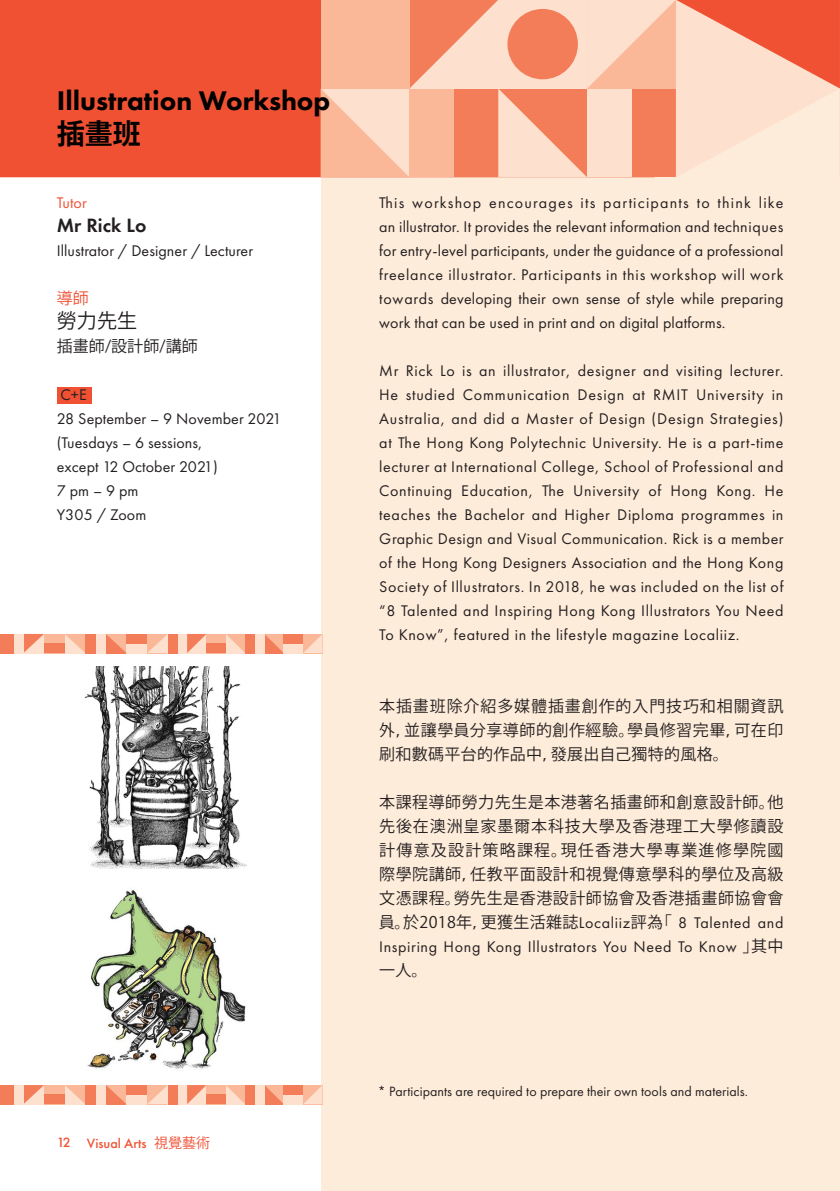
<style>
.page{position:relative;width:840px;height:1191px;background:#fff}
.page>*{position:absolute;margin:0;border:0;box-sizing:border-box;transform-origin:0 0}
.t1{font:800 28px "Futura PT";color:#000}
.t2{font:700 28px "Koz Go Pr 6 N";color:#000}
.t3{font:600 20px "Futura PT";letter-spacing:.005em;color:#231f20}
.t4{font:20px "Koz Go Pr 6 N";color:#231f20}
.t5{font:16px/24px "Futura PT";letter-spacing:.005em;color:#231f20;text-align:justify}
.t6{font:16px/24px "Koz Go Pr 6 N";letter-spacing:.03em;color:#231f20;text-align:justify}
.t7{font:16px "Futura PT";letter-spacing:.005em;color:#f05133}
.t8{font:16px "Koz Go Pr 6 N";color:#f05133}
.t9{font:14px "Futura PT";letter-spacing:.005em;color:#231f20}
.t10{font:500 14px "Futura PT";color:#f05133}
.s1{font-family:"Koz Go Pr 6 N";font-weight:400}
.s2{font-family:"Futura PT"}
</style>
<div class="page">
<div style="left:0;top:0;width:839px;height:1191px;background:#feecda"></div>
<div style="left:0;top:0;width:320px;height:1191px;background:#fff"></div>
<div style="left:0;top:0;width:320px;height:177px;background:#f05133"></div>
<svg style="left:320px;top:0;width:520px;height:177px"></svg>
<svg style="left:23px;top:634px;width:21px;height:19px"></svg>
<svg style="left:65px;top:634px;width:20px;height:19px"></svg>
<svg style="left:106px;top:634px;width:20px;height:19px"></svg>
<svg style="left:147px;top:634px;width:21px;height:19px"></svg>
<div style="left:3px;top:634px;width:20px;height:19px;background:#fde0cd"></div>
<div style="left:0;top:634px;width:13px;height:19px;background:#f47d59"></div>
<div style="left:85px;top:634px;width:21px;height:19px;background:#fde0cd"></div>
<div style="left:85px;top:634px;width:11px;height:19px;background:#f47d59"></div>
<div style="left:44px;top:634px;width:21px;height:19px;background:#fab899"></div>
<div style="left:44px;top:643px;width:21px;height:10px;background:#f47d59"></div>
<div style="left:126px;top:634px;width:21px;height:19px;background:#fde0cd"></div>
<div style="left:126px;top:634px;width:21px;height:9px;background:#f47d59"></div>
<svg style="left:187px;top:634px;width:19px;height:19px"></svg>
<svg style="left:226px;top:634px;width:19px;height:19px"></svg>
<svg style="left:264px;top:634px;width:19px;height:19px"></svg>
<svg style="left:303px;top:634px;width:19px;height:19px"></svg>
<div style="left:168px;top:634px;width:19px;height:19px;background:#fde0cd"></div>
<div style="left:168px;top:634px;width:9px;height:19px;background:#f47d59"></div>
<div style="left:245px;top:634px;width:19px;height:19px;background:#fde0cd"></div>
<div style="left:245px;top:634px;width:10px;height:19px;background:#f47d59"></div>
<div style="left:206px;top:634px;width:20px;height:19px;background:#fab899"></div>
<div style="left:206px;top:643px;width:20px;height:10px;background:#f47d59"></div>
<div style="left:283px;top:634px;width:20px;height:19px;background:#fde0cd"></div>
<div style="left:283px;top:634px;width:20px;height:9px;background:#f47d59"></div>
<svg style="left:23px;top:1085px;width:21px;height:19px"></svg>
<svg style="left:65px;top:1085px;width:20px;height:19px"></svg>
<svg style="left:106px;top:1085px;width:20px;height:19px"></svg>
<svg style="left:147px;top:1085px;width:21px;height:19px"></svg>
<div style="left:3px;top:1085px;width:20px;height:19px;background:#fde0cd"></div>
<div style="left:0;top:1085px;width:13px;height:19px;background:#f47d59"></div>
<div style="left:85px;top:1085px;width:21px;height:19px;background:#fde0cd"></div>
<div style="left:85px;top:1085px;width:11px;height:19px;background:#f47d59"></div>
<div style="left:44px;top:1085px;width:21px;height:19px;background:#fab899"></div>
<div style="left:44px;top:1094px;width:21px;height:10px;background:#f47d59"></div>
<div style="left:126px;top:1085px;width:21px;height:19px;background:#fde0cd"></div>
<div style="left:126px;top:1085px;width:21px;height:9px;background:#f47d59"></div>
<svg style="left:187px;top:1085px;width:19px;height:19px"></svg>
<svg style="left:226px;top:1085px;width:19px;height:19px"></svg>
<svg style="left:264px;top:1085px;width:19px;height:19px"></svg>
<svg style="left:303px;top:1085px;width:19px;height:19px"></svg>
<div style="left:168px;top:1085px;width:19px;height:19px;background:#fde0cd"></div>
<div style="left:168px;top:1085px;width:9px;height:19px;background:#f47d59"></div>
<div style="left:245px;top:1085px;width:19px;height:19px;background:#fde0cd"></div>
<div style="left:245px;top:1085px;width:10px;height:19px;background:#f47d59"></div>
<div style="left:206px;top:1085px;width:20px;height:19px;background:#fab899"></div>
<div style="left:206px;top:1094px;width:20px;height:10px;background:#f47d59"></div>
<div style="left:283px;top:1085px;width:20px;height:19px;background:#fde0cd"></div>
<div style="left:283px;top:1085px;width:20px;height:9px;background:#f47d59"></div>
<div style="left:57px;top:387px;width:35px;height:16px;background:#f05133"></div>
<img style="left:84px;top:666px;width:163px;height:202px">
<img style="left:87px;top:890px;width:159px;height:179px">
<p class="t1" style="left:57px;top:83px;width:275px">Illustration Workshop</p>
<p class="t2" style="left:57px;top:118px;width:85px">插畫班</p>
<p class="t7" style="left:57px;top:193px;width:31px">Tutor</p>
<p class="t3" style="left:57px;top:212px;width:91px">Mr Rick Lo</p>
<p class="t5" style="left:57px;top:238px;width:198px">Illustrator / Designer / Lecturer</p>
<p class="t8" style="left:57px;top:289px;width:34px">導師</p>
<p class="t4" style="left:57px;top:309px;width:82px">勞力先生</p>
<p class="t6" style="left:57px;top:334px;width:142px">插畫師/設計師/講師</p>
<p class="t5" style="left:61px;top:382px;width:28px">C+E</p>
<p class="t5" style="left:57px;top:406px;width:226px">28 September – 9 November 2021</p>
<p class="t5" style="left:57px;top:430px;width:147px">(Tuesdays – 6 sessions,</p>
<p class="t5" style="left:57px;top:454px;width:162px">except 12 October 2021)</p>
<p class="t5" style="left:57px;top:478px;width:83px">7 pm – 9 pm</p>
<p class="t5" style="left:57px;top:502px;width:91px">Y305 / Zoom</p>
<p class="t10" style="left:57px;top:1135px;width:155px">12 Visual Arts <span class="s1">視覺藝術</span></p>
<p class="t5" style="left:379px;top:190px;width:405px">This workshop encourages its participants to think like an illustrator. It provides the relevant information and techniques for entry-level participants, under the guidance of a professional freelance illustrator. Participants in this workshop will work towards developing their own sense of style while preparing work that can be used in print and on digital platforms.</p>
<p class="t5" style="left:379px;top:358px;width:405px">Mr Rick Lo is an illustrator, designer and visiting lecturer.<br>He studied Communication Design at RMIT University in Australia, and did a Master of Design (Design Strategies) at The Hong Kong Polytechnic University. He is a part-time lecturer at International College, School of Professional and Continuing Education, The University of Hong Kong. He teaches the Bachelor and Higher Diploma programmes in Graphic Design and Visual Communication. Rick is a member of the Hong Kong Designers Association and the Hong Kong Society of Illustrators. In 2018, he was included on the list of “8 Talented and Inspiring Hong Kong Illustrators You Need To Know”, featured in the lifestyle magazine Localiiz.</p>
<p class="t6" style="left:379px;top:694px;width:405px">本插畫班除介紹多媒體插畫創作的入門技巧和相關資訊外，並讓學員分享導師的創作經驗。學員修習完畢，可在印刷和數碼平台的作品中，發展出自己獨特的風格。</p>
<p class="t6" style="left:378px;top:790px;width:406px">本課程導師勞力先生是本港著名插畫師和創意設計師。他先後在澳洲皇家墨爾本科技大學及香港理工大學修讀設計傳意及設計策略課程。現任香港大學專業進修學院國際學院講師，任教平面設計和視覺傳意學科的學位及高級文憑課程。勞先生是香港設計師協會及香港插畫師協會會員。於2018年，更獲生活雜誌<span class="s2">Localiiz</span>評為「 <span class="s2">8 Talented and Inspiring Hong Kong Illustrators You Need To Know</span> 」其中一人。</p>
<p class="t9" style="left:378px;top:1082px;width:371px">* Participants are required to prepare their own tools and materials.</p>
</div>
